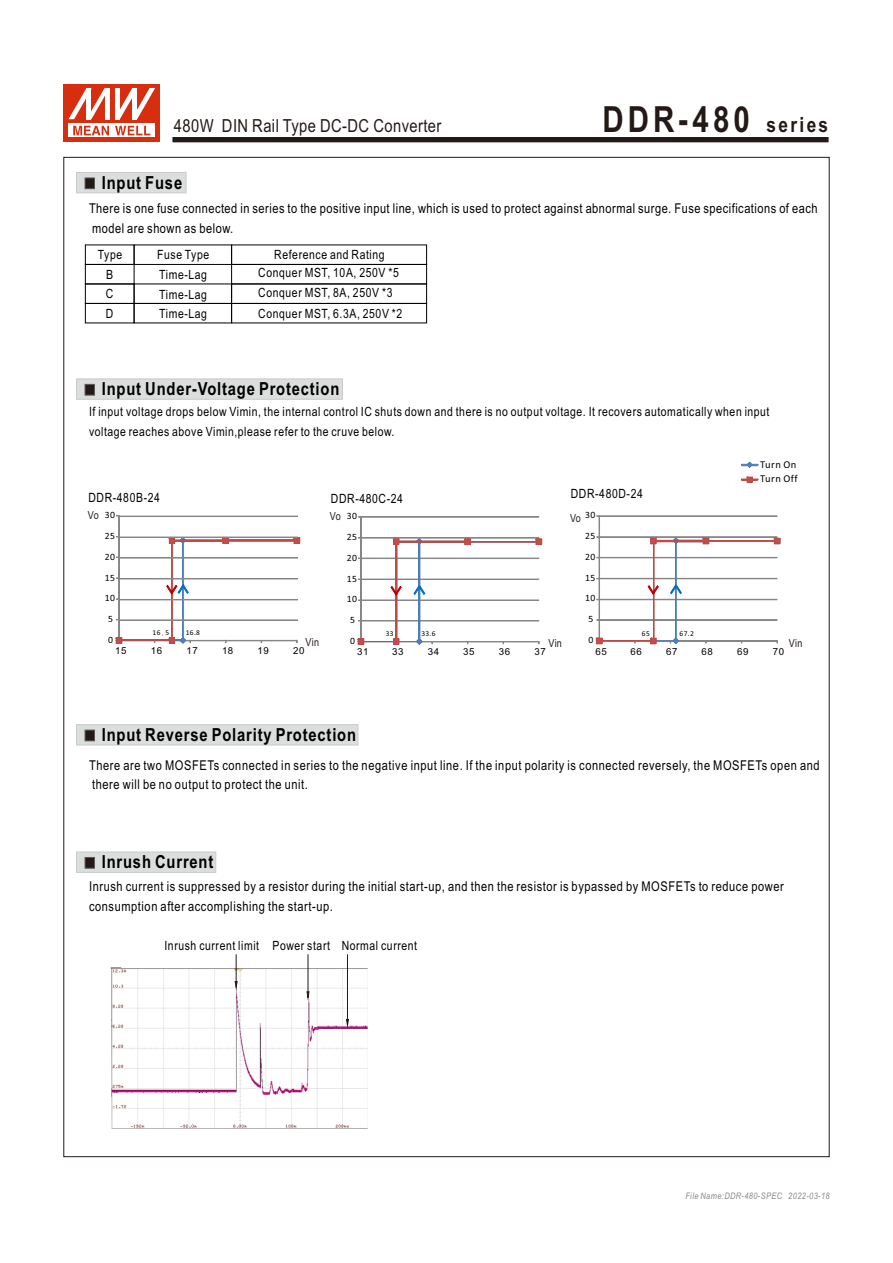
<style>
.page{position:relative;width:893px;height:1263px;background:#fff}
.page>*{position:absolute;margin:0;border:0;box-sizing:border-box;transform-origin:0 0}
.t1{font:700 36px "Arial Narrow";letter-spacing:.115em;color:#231916}
.t2{font:700 18px "Arial Narrow";letter-spacing:.045em;color:#000}
.t3{font:18px "Arial Narrow";letter-spacing:.025em;color:#231916}
.t4{font:13.5px/19.6px "Arial Narrow";letter-spacing:.04em;color:#000}
.t5{font:12.75px/19.5px "Arial Narrow";letter-spacing:.04em;color:#000}
.t6{font:11.1px "Arial Narrow";letter-spacing:.01em;color:#231916}
.t7{font:10.5px/14.2px "Calibri";letter-spacing:.045em;color:#000}
.t8{font:9.6px "Calibri";letter-spacing:.045em;color:#000}
.t9{font:9.6px "Arial";letter-spacing:.055em;color:#000}
.t10{font:italic 9px "Arial Narrow";letter-spacing:.045em;color:#898989}
.t11{font:7.35px "Calibri";letter-spacing:.045em;color:#000}
.s1{font-size:21px}
.s2{font-family:"Ming Li U"}
</style>
<div class="page">
<img style="left:111px;top:967px;width:257px;height:162px">
<svg style="left:172px;top:137px;width:657px;height:6px;background:#3b322f"></svg>
<svg style="left:76px;top:172px;width:110px;height:21px;background:#d1d2d2"></svg>
<div style="left:85px;top:264px;width:49px;height:20px;border:1px solid #000"></div>
<div style="left:85px;top:303px;width:49px;height:20px;border:1px solid #000"></div>
<div style="left:134px;top:245px;width:98px;height:20px;border:1px solid #000"></div>
<div style="left:134px;top:303px;width:98px;height:20px;border:1px solid #000"></div>
<div style="left:231px;top:264px;width:196px;height:20px;border:1px solid #000"></div>
<div style="left:231px;top:303px;width:196px;height:20px;border:1px solid #000"></div>
<svg style="left:76px;top:724px;width:282px;height:21px;background:#d7d8d8"></svg>
<svg style="left:76px;top:379px;width:267px;height:21px;background:#d7d7d7"></svg>
<svg style="left:76px;top:852px;width:140px;height:21px;background:#d3d4d4"></svg>
<svg style="left:741px;top:462px;width:18px;height:6px"></svg>
<svg style="left:741px;top:476px;width:18px;height:7px"></svg>
<svg style="left:357px;top:516px;width:185px;height:129px"></svg>
<svg style="left:595px;top:515px;width:185px;height:129px"></svg>
<svg style="left:115px;top:515px;width:185px;height:129px"></svg>
<div style="left:64px;top:84px;width:96px;height:58px;background:#d62e0f"></div>
<svg style="left:69px;top:124px;width:86px;height:13px"></svg>
<svg style="left:115px;top:126px;width:35px;height:9px"></svg>
<svg style="left:73px;top:126px;width:36px;height:9px"></svg>
<svg style="left:69px;top:88px;width:40px;height:31px"></svg>
<svg style="left:115px;top:88px;width:40px;height:31px"></svg>
<svg style="left:235px;top:954px;width:2px;height:34px"></svg>
<svg style="left:307px;top:990px;width:2px;height:8px"></svg>
<hr style="left:308px;top:954px;width:1px;height:39px;background:#231916">
<svg style="left:346px;top:1018px;width:3px;height:8px"></svg>
<hr style="left:347px;top:954px;width:1px;height:67px;background:#231916">
<h2 class="t3" style="left:174px;top:119px;width:269px">480W DIN Rail Type DC-DC Converter</h2>
<h1 class="t1" style="left:602px;top:106px;width:227px">DDR-480 <span class="s1">series</span></h1>
<h2 class="t2" style="left:102px;top:175px;width:82px">Input Fuse</h2>
<p class="t4" style="left:89px;top:200px;width:730px">There is one fuse connected in series to the positive input line, which is used to protect against abnormal surge. Fuse specifications of each model are shown as below.</p>
<p class="t5" style="left:98px;top:246px;width:26px">Type</p>
<p class="t5" style="left:157px;top:246px;width:54px">Fuse Type</p>
<p class="t5" style="left:274px;top:246px;width:112px">Reference and Rating</p>
<p class="t5" style="left:106px;top:266px;width:9px;text-align:justify">B C D</p>
<p class="t5" style="left:258px;top:263px;width:146px;line-height:20.4px">Conquer MST, 10A, 250V *5<br>Conquer MST, 8A, 250V *3<br>Conquer MST, 6.3A, 250V *2</p>
<p class="t5" style="left:159px;top:266px;width:49px;text-align:justify">Time-Lag Time-Lag Time-Lag</p>
<h2 class="t2" style="left:102px;top:382px;width:239px">Input Under-Voltage Protection</h2>
<p class="t5" style="left:89px;top:403px;width:682px">If input voltage drops below Vimin, the internal control IC shuts down and there is no output voltage. It recovers automatically when input voltage reaches above Vimin,please refer to the cruve below.</p>
<p class="t5" style="left:88px;top:489px;width:73px">DDR-480B-24</p>
<p class="t5" style="left:571px;top:485px;width:74px">DDR-480D-24</p>
<p class="t5" style="left:331px;top:489px;width:74px">DDR-480C-24</p>
<p class="t6" style="left:88px;top:511px;width:12px">Vo</p>
<p class="t8" style="left:105px;top:510px;width:12px">30</p>
<p class="t6" style="left:330px;top:512px;width:12px">Vo</p>
<p class="t8" style="left:347px;top:512px;width:12px">30</p>
<p class="t8" style="left:585px;top:511px;width:12px">30</p>
<p class="t6" style="left:570px;top:514px;width:12px">Vo</p>
<p class="t8" style="left:105px;top:531px;width:12px">25</p>
<p class="t8" style="left:347px;top:533px;width:12px">25</p>
<p class="t8" style="left:585px;top:532px;width:12px">25</p>
<p class="t8" style="left:105px;top:552px;width:12px">20</p>
<p class="t8" style="left:347px;top:553px;width:12px">20</p>
<p class="t8" style="left:585px;top:553px;width:12px">20</p>
<p class="t8" style="left:105px;top:573px;width:12px">15</p>
<p class="t8" style="left:347px;top:574px;width:12px">15</p>
<p class="t8" style="left:585px;top:574px;width:12px">15</p>
<p class="t8" style="left:105px;top:594px;width:12px">10</p>
<p class="t8" style="left:347px;top:595px;width:12px">10</p>
<p class="t8" style="left:585px;top:594px;width:12px">10</p>
<p class="t8" style="left:108px;top:615px;width:6px">5</p>
<p class="t8" style="left:350px;top:616px;width:6px">5</p>
<p class="t8" style="left:588px;top:615px;width:6px">5</p>
<p class="t11" style="left:153px;top:629px;width:18px">16<span class="s2">.</span>5</p>
<p class="t11" style="left:186px;top:629px;width:16px">16.8</p>
<p class="t8" style="left:108px;top:636px;width:6px">0</p>
<p class="t6" style="left:306px;top:638px;width:15px">Vin</p>
<p class="t9" style="left:115px;top:647px;width:13px">15</p>
<p class="t9" style="left:151px;top:647px;width:13px">16</p>
<p class="t9" style="left:186px;top:647px;width:13px">17</p>
<p class="t9" style="left:222px;top:647px;width:13px">18</p>
<p class="t9" style="left:258px;top:647px;width:13px">19</p>
<p class="t9" style="left:293px;top:647px;width:13px">20</p>
<p class="t8" style="left:350px;top:637px;width:6px">0</p>
<p class="t11" style="left:386px;top:631px;width:9px">33</p>
<p class="t11" style="left:421px;top:631px;width:16px">33.6</p>
<p class="t9" style="left:357px;top:648px;width:13px">31</p>
<p class="t9" style="left:392px;top:648px;width:13px">33</p>
<p class="t9" style="left:428px;top:648px;width:13px">34</p>
<p class="t9" style="left:463px;top:648px;width:13px">35</p>
<p class="t9" style="left:499px;top:648px;width:13px">36</p>
<p class="t6" style="left:549px;top:639px;width:15px">Vin</p>
<p class="t9" style="left:534px;top:648px;width:13px">37</p>
<p class="t8" style="left:588px;top:636px;width:6px">0</p>
<p class="t11" style="left:642px;top:630px;width:9px">65</p>
<p class="t11" style="left:680px;top:630px;width:16px">67.2</p>
<p class="t9" style="left:596px;top:648px;width:13px">65</p>
<p class="t9" style="left:630px;top:648px;width:13px">66</p>
<p class="t9" style="left:666px;top:648px;width:13px">67</p>
<p class="t9" style="left:702px;top:648px;width:13px">68</p>
<p class="t9" style="left:737px;top:648px;width:13px">69</p>
<p class="t7" style="left:760px;top:458px;width:39px">Turn On<br>Turn Off</p>
<p class="t6" style="left:789px;top:639px;width:15px">Vin</p>
<p class="t9" style="left:773px;top:648px;width:13px">70</p>
<h2 class="t2" style="left:102px;top:728px;width:256px">Input Reverse Polarity Protection</h2>
<p class="t4" style="left:89px;top:757px;width:732px;line-height:19.2px">There are two MOSFETs connected in series to the negative input line. If the input polarity is connected reversely, the MOSFETs open and there will be no output to protect the unit.</p>
<h2 class="t2" style="left:102px;top:855px;width:113px">Inrush Current</h2>
<p class="t4" style="left:89px;top:877px;width:696px;line-height:20.4px">Inrush current is suppressed by a resistor during the initial start-up, and then the resistor is bypassed by MOSFETs to reduce power consumption after accomplishing the start-up.</p>
<p class="t5" style="left:164px;top:937px;width:254px">Inrush current limit Power start Normal current</p>
<p class="t10" style="left:685px;top:1192px;width:146px">File Name:DDR-480-SPEC 2022-03-18</p>
</div>
